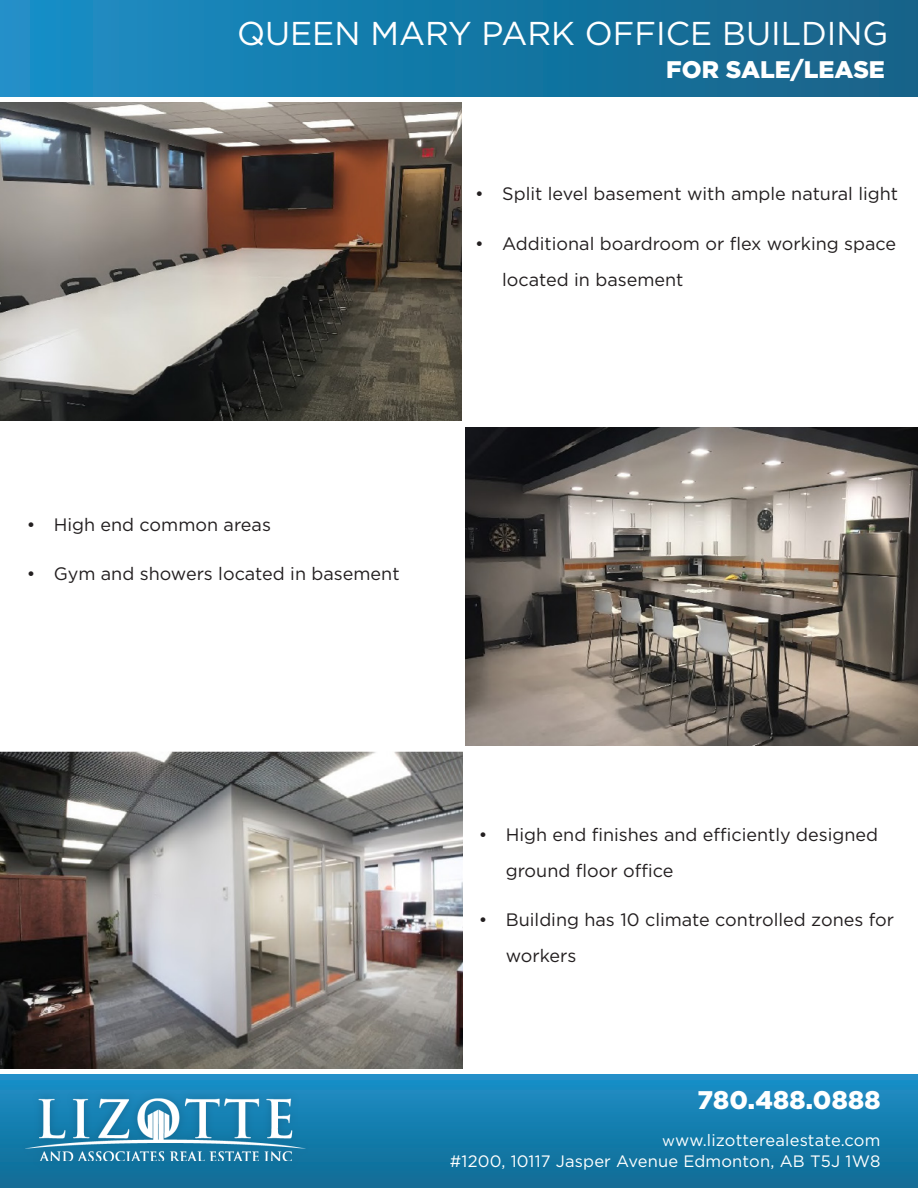
<style>
.page{position:relative;width:918px;height:1188px;background:#fff}
.page>*{position:absolute;margin:0;border:0;box-sizing:border-box;transform-origin:0 0}
.t1{font:33px "Gotham";color:#fff}
.Lizotte_contact_-_ri{font:900 25.5px "Gotham";letter-spacing:.01em;color:#fff}
.t2{font:900 24px "Gotham";color:#fff}
.t3{font:18px/36px "Gotham";color:#231f20}
.lizotte_contact_-_ri{font:16.5px "Gotham";letter-spacing:.01em;color:#fff}
.s1{font-size:15px}
</style>
<div class="page">
<div style="left:0;top:0;width:918px;height:97px;background:linear-gradient(to right,#188fc7,#156287)"></div>
<div style="left:0;top:1074px;width:918px;height:114px;background:linear-gradient(to bottom,#1c8fc8,#0f6c95)"></div>
<div style="left:19px;top:1089px;width:292px;height:81px;background:#166288;opacity:.75"></div>
<img style="left:25px;top:1098px;width:281px;height:63px">
<img style="left:0;top:751px;width:463px;height:318px">
<img style="left:465px;top:428px;width:453px;height:317px">
<img style="left:0;top:103px;width:461px;height:317px">
<p class="t1" style="left:237px;top:12px;width:653px">QUEEN MARY PARK OFFICE BUILDING</p>
<p class="t2" style="left:666px;top:53px;width:220px">FOR SALE/LEASE</p>
<p class="t3" style="left:475px;top:175px;width:425px">• Split level basement with ample natural light</p>
<p class="t3" style="left:502px;top:225px;width:396px;text-indent:-27px">• Additional boardroom or flex working space located in basement</p>
<p class="t3" style="left:27px;top:506px;width:246px">• High end common areas</p>
<p class="t3" style="left:27px;top:555px;width:374px">• Gym and showers located in basement</p>
<p class="t3" style="left:506px;top:816px;width:374px;text-indent:-27px">• High end finishes and efficiently designed ground floor office</p>
<p class="t3" style="left:506px;top:902px;width:390px;text-indent:-27px">• Building has 10 climate controlled zones for workers</p>
<p class="Lizotte_contact_-_ri" style="left:698px;top:1083px;width:184px">780.488.0888</p>
<p class="lizotte_contact_-_ri" style="left:662px;top:1130px;width:220px"><span class="s1">w</span>ww.lizotterealestate.com</p>
<p class="lizotte_contact_-_ri" style="left:450px;top:1151px;width:432px">#1200, 10117 Jasper Avenue Edmonton, AB T5J 1W8</p>
</div>
